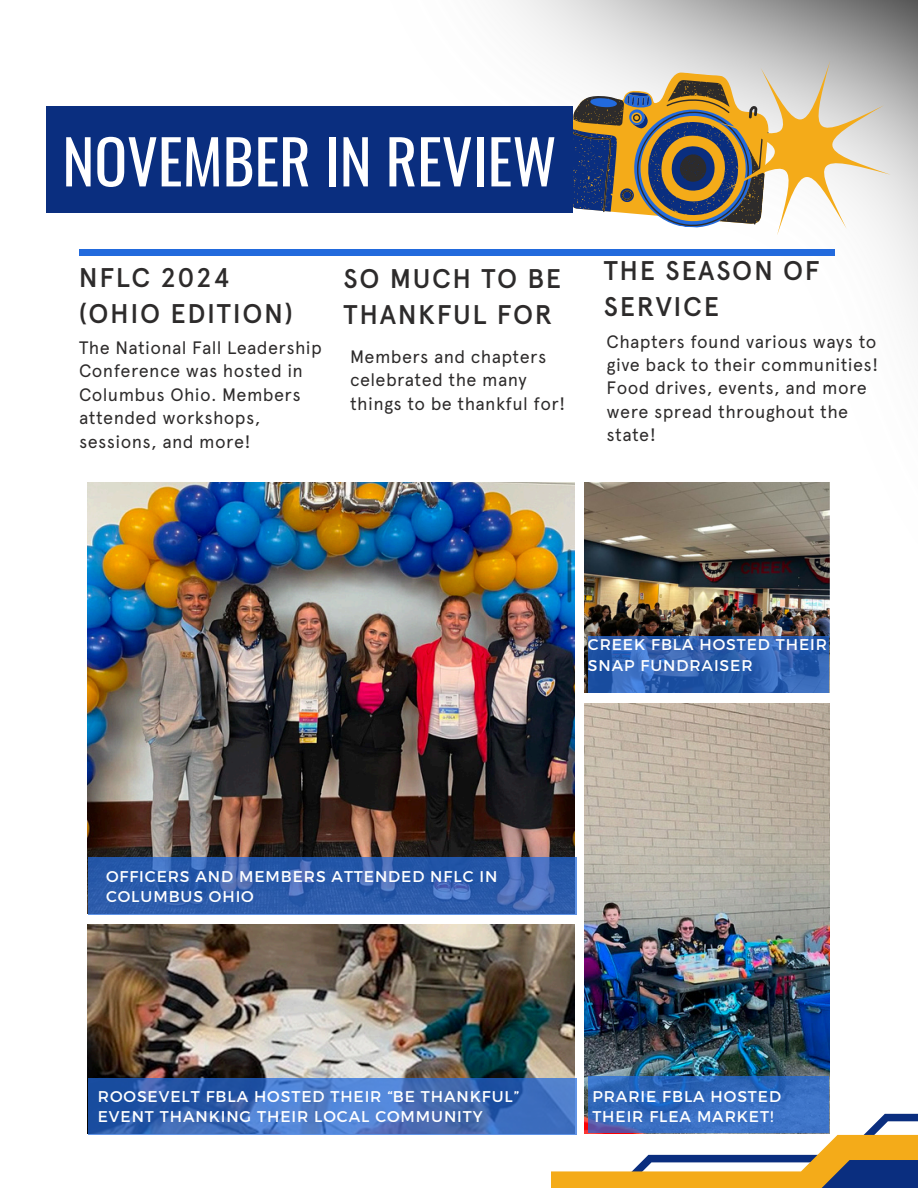
<style>
.page{position:relative;width:918px;height:1188px;background:#fff}
.page>*{position:absolute;margin:0;border:0;box-sizing:border-box;transform-origin:0 0}
.t1{font:60.75px "Oswald";color:#fff}
.t2{font:500 27px/36px "Apercu Pro";letter-spacing:.06em;color:#2d2b2b}
.t3{font:18px/23.2px "Apercu Pro";letter-spacing:.02em;color:#2d2b2b}
.t4{font:15.6px/20.1px "Montserrat";letter-spacing:.06em;color:#fff}
</style>
<div class="page">
<img style="left:383px;top:0;width:535px;height:665px">
<img style="left:585px;top:483px;width:244px;height:210px">
<img style="left:585px;top:703px;width:244px;height:411px">
<img style="left:88px;top:483px;width:487px;height:375px">
<img style="left:88px;top:925px;width:487px;height:153px">
<svg style="left:88px;top:858px;width:489px;height:56px;background:#2f5ead"></svg>
<div style="left:79px;top:250px;width:755px;height:5px;background:#226add"></div>
<svg style="left:588px;top:636px;width:241px;height:57px;background:#2e60b1"></svg>
<svg style="left:88px;top:1078px;width:489px;height:56px;background:#3c6ab9"></svg>
<svg style="left:588px;top:1077px;width:241px;height:37px;background:#3069bd"></svg>
<svg style="left:564px;top:63px;width:125px;height:169px"></svg>
<svg style="left:689px;top:34px;width:228px;height:228px"></svg>
<svg style="left:551px;top:1114px;width:367px;height:74px"></svg>
<div style="left:46px;top:106px;width:527px;height:106px;background:#0a2e7f"></div>
<p class="t1" style="left:62px;top:114px;width:496px">NOVEMBER IN REVIEW</p>
<p class="t2" style="left:79px;top:259px;width:216px">NFLC 2024 (OHIO EDITION)</p>
<p class="t3" style="left:79px;top:335px;width:244px;line-height:23.7px">The National Fall Leadership<br>Conference was hosted in<br>Columbus Ohio. Members attended workshops, sessions, and more!</p>
<p class="t2" style="left:344px;top:261px;width:219px">SO MUCH TO BE<br>THANKFUL FOR</p>
<p class="t3" style="left:350px;top:345px;width:217px">Members and chapters celebrated the many things to be thankful for!</p>
<p class="t2" style="left:604px;top:253px;width:217px">THE SEASON OF<br>SERVICE</p>
<p class="t3" style="left:607px;top:330px;width:273px">Chapters found various ways to give back to their communities!<br>Food drives, events, and more were spread throughout the state!</p>
<p class="t4" style="left:588px;top:634px;width:241px">CREEK FBLA HOSTED THEIR<br>SNAP FUNDRAISER</p>
<p class="t4" style="left:106px;top:866px;width:393px">OFFICERS AND MEMBERS ATTENDED NFLC IN<br>COLUMBUS OHIO</p>
<p class="t4" style="left:98px;top:1086px;width:423px">ROOSEVELT FBLA HOSTED THEIR “BE THANKFUL”<br>EVENT THANKING THEIR LOCAL COMMUNITY</p>
<p class="t4" style="left:592px;top:1086px;width:190px">PRARIE FBLA HOSTED<br>THEIR FLEA MARKET!</p>
</div>
